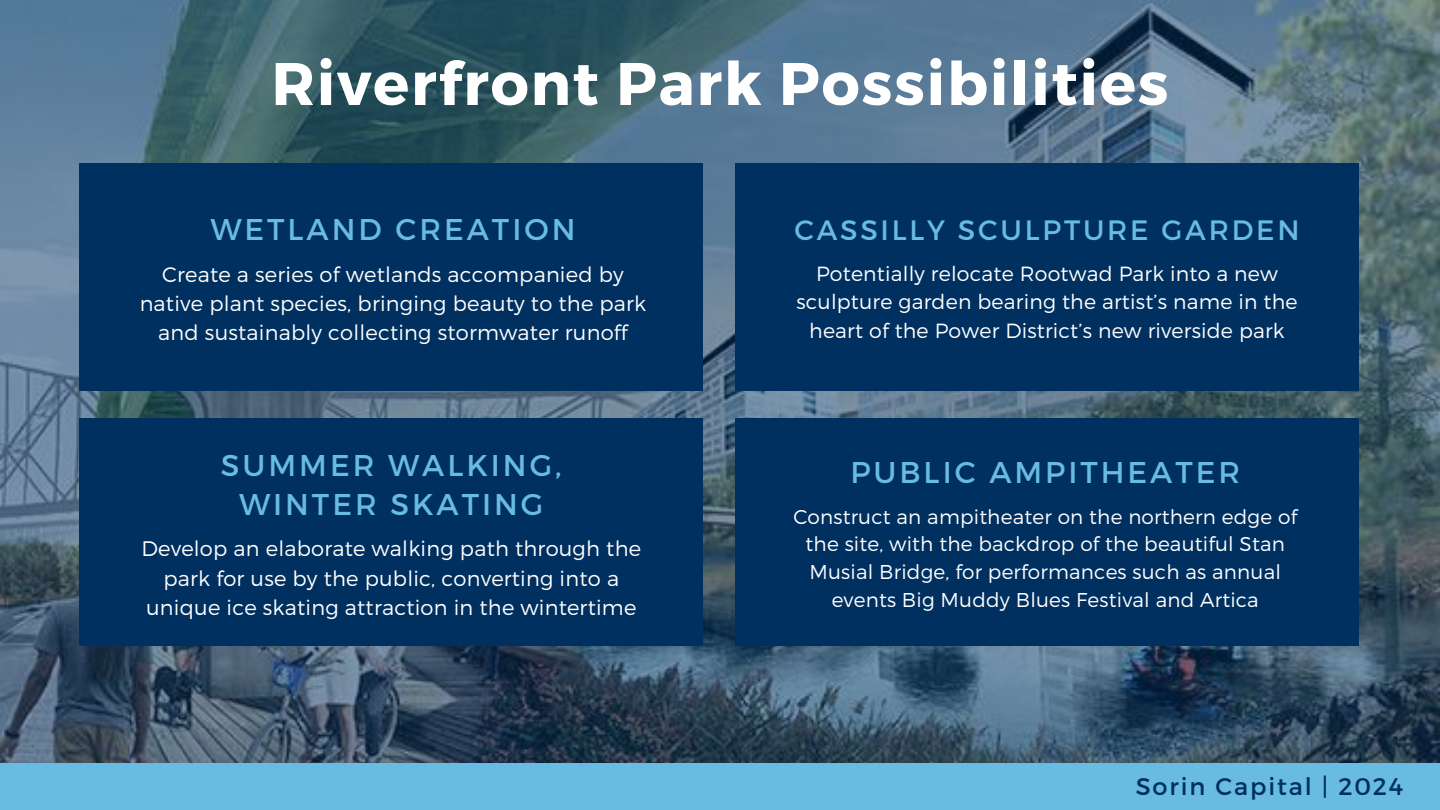
<style>
.page{position:relative;width:1440px;height:810px;background:#fff}
.page>*{position:absolute;margin:0;border:0;box-sizing:border-box;transform-origin:0 0}
.t1{font:700 60px "Montserrat";letter-spacing:.03em;color:#fff}
.t2{font:30px/39px "Montserrat";letter-spacing:.1em;color:#68bbe3;text-align:center}
.t3{font:28px "Montserrat";letter-spacing:.1em;color:#68bbe3}
.t4{font:24px "Montserrat";letter-spacing:.08em;color:#003060}
.t5{font:300 21px/29.2px "Montserrat";letter-spacing:.01em;color:#fff;text-align:center}
.t6{font:300 20.5px/28.5px "Montserrat";letter-spacing:.01em;color:#fff;text-align:center}
.t7{font:300 20px/27.8px "Montserrat";letter-spacing:.01em;color:#fff;text-align:center}
</style>
<div class="page">
<img style="left:0;top:0;width:1440px;height:763px">
<div style="left:79px;top:164px;width:624px;height:228px;background:#003060"></div>
<div style="left:79px;top:418px;width:624px;height:228px;background:#003060"></div>
<div style="left:735px;top:164px;width:624px;height:228px;background:#003060"></div>
<div style="left:735px;top:418px;width:624px;height:228px;background:#003060"></div>
<div style="left:0;top:763px;width:1440px;height:47px;background:#68bbe3"></div>
<h1 class="t1" style="left:272px;top:45px;width:898px">Riverfront Park Possibilities</h1>
<h2 class="t2" style="left:211px;top:208px;width:366px">WETLAND CREATION</h2>
<p class="t5" style="left:140px;top:259px;width:508px">Create a series of wetlands accompanied by native plant species, bringing beauty to the park and sustainably collecting stormwater runoff</p>
<h2 class="t2" style="left:221px;top:444px;width:342px">SUMMER WALKING,<br>WINTER SKATING</h2>
<p class="t5" style="left:141px;top:533px;width:501px">Develop an elaborate walking path through the park for use by the public, converting into a unique ice skating attraction in the wintertime</p>
<h3 class="t3" style="left:794px;top:211px;width:507px">CASSILLY SCULPTURE GARDEN</h3>
<p class="t6" style="left:796px;top:258px;width:503px">Potentially relocate Rootwad Park into a new sculpture garden bearing the artist’s name in the heart of the Power District’s new riverside park</p>
<h2 class="t2" style="left:850px;top:452px;width:391px">PUBLIC AMPITHEATER</h2>
<p class="t7" style="left:793px;top:502px;width:505px">Construct an ampitheater on the northern edge of the site, with the backdrop of the beautiful Stan Musial Bridge, for performances such as annual events Big Muddy Blues Festival and Artica</p>
<p class="t4" style="left:1136px;top:771px;width:269px">Sorin Capital | 2024</p>
</div>
